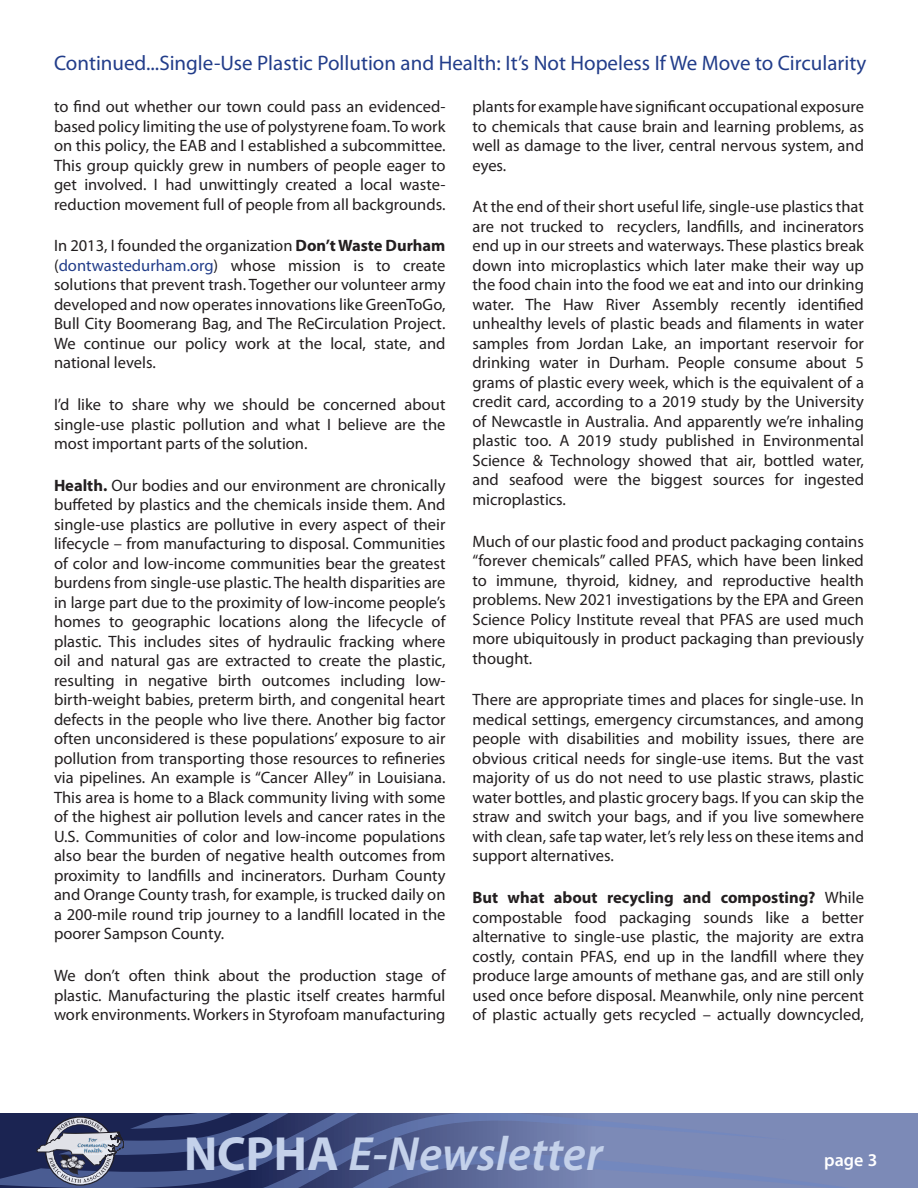
<style>
.page{position:relative;width:918px;height:1188px;background:#fff}
.page>*{position:absolute;margin:0;border:0;box-sizing:border-box;transform-origin:0 0}
.t1{font:italic 600 48.15px "Myriad Pro";color:#c4d1ea}
.subdeck{font:21px "Myriad Pro";color:#223d8a}
.t2{font:600 18px "Myriad Pro";color:#fff}
.bullet_5{font:16.5px/19.5px "Myriad Pro";color:#231f20;text-align:justify}
.s1{font-weight:700}
.s2{color:#223d8a}
.s3{font-weight:700;font-style:normal}
</style>
<div class="page">
<svg style="left:0;top:1113px;width:914px;height:75px;background:#5c6997"></svg>
<p class="subdeck" style="left:54px;top:50px;width:814px">Continued...Single-Use Plastic Pollution and Health: It’s Not Hopeless If We Move to Circularity</p>
<p class="bullet_5" style="left:54px;top:97px;width:393px">to find out whether our town could pass an evidenced&shy;based policy limiting the use of polystyrene foam. To work on this policy, the EAB and I established a subcommittee.<br>This group quickly grew in numbers of people eager to get involved. I had unwittingly created a local waste&shy;reduction movement full of people from all backgrounds.</p>
<p class="bullet_5" style="left:54px;top:236px;width:393px">In 2013, I founded the organization <span class="s1">Don’t Waste Durham </span>(<span class="s2">dontwastedurham.org</span>) whose mission is to create solutions that prevent trash. Together our volunteer army developed and now operates innovations like GreenToGo, Bull City Boomerang Bag, and The ReCirculation Project.<br>We continue our policy work at the local, state, and national levels.</p>
<p class="bullet_5" style="left:54px;top:395px;width:393px">I’d like to share why we should be concerned about single-use plastic pollution and what I believe are the most important parts of the solution.</p>
<p class="bullet_5" style="left:54px;top:475px;width:393px"><span class="s1">Health.</span> Our bodies and our environment are chronically buffeted by plastics and the chemicals inside them. And single-use plastics are pollutive in every aspect of their lifecycle – from manufacturing to disposal. Communities of color and low-income communities bear the greatest burdens from single-use plastic. The health disparities are in large part due to the proximity of low-income people’s homes to geographic locations along the lifecycle of plastic. This includes sites of hydraulic fracking where oil and natural gas are extracted to create the plastic, resulting in negative birth outcomes including low&shy;birth-weight babies, preterm birth, and congenital heart defects in the people who live there. Another big factor often unconsidered is these populations’ exposure to air pollution from transporting those resources to refineries via pipelines. An example is “Cancer Alley” in Louisiana.<br>This area is home to a Black community living with some of the highest air pollution levels and cancer rates in the U.S. Communities of color and low-income populations also bear the burden of negative health outcomes from proximity to landfills and incinerators. Durham County and Orange County trash, for example, is trucked daily on a 200-mile round trip journey to a landfill located in the poorer Sampson County.</p>
<p class="bullet_5" style="left:54px;top:966px;width:393px">We don’t often think about the production stage of plastic. Manufacturing the plastic itself creates harmful work environments. Workers in Styrofoam manufacturing</p>
<p class="bullet_5" style="left:472px;top:97px;width:393px">plants for example have significant occupational exposure to chemicals that cause brain and learning problems, as well as damage to the liver, central nervous system, and eyes.</p>
<p class="bullet_5" style="left:472px;top:197px;width:393px">At the end of their short useful life, single-use plastics that are not trucked to recyclers, landfills, and incinerators end up in our streets and waterways. These plastics break down into microplastics which later make their way up the food chain into the food we eat and into our drinking water. The Haw River Assembly recently identified unhealthy levels of plastic beads and filaments in water samples from Jordan Lake, an important reservoir for drinking water in Durham. People consume about 5 grams of plastic every week, which is the equivalent of a credit card, according to a 2019 study by the University of Newcastle in Australia. And apparently we’re inhaling plastic too. A 2019 study published in Environmental Science &amp; Technology showed that air, bottled water, and seafood were the biggest sources for ingested microplastics.</p>
<p class="bullet_5" style="left:472px;top:531px;width:393px">Much of our plastic food and product packaging contains “forever chemicals” called PFAS, which have been linked to immune, thyroid, kidney, and reproductive health problems. New 2021 investigations by the EPA and Green Science Policy Institute reveal that PFAS are used much more ubiquitously in product packaging than previously thought.</p>
<p class="bullet_5" style="left:472px;top:690px;width:393px">There are appropriate times and places for single-use. In medical settings, emergency circumstances, and among people with disabilities and mobility issues, there are obvious critical needs for single-use items. But the vast majority of us do not need to use plastic straws, plastic water bottles, and plastic grocery bags. If you can skip the straw and switch your bags, and if you live somewhere with clean, safe tap water, let’s rely less on these items and support alternatives.</p>
<p class="bullet_5" style="left:472px;top:888px;width:393px"><span class="s1">But what about recycling and composting?</span> While compostable food packaging sounds like a better alternative to single-use plastic, the majority are extra costly, contain PFAS, end up in the landfill where they produce large amounts of methane gas, and are still only used once before disposal. Meanwhile, only nine percent of plastic actually gets recycled – actually downcycled,</p>
<h1 class="t1" style="left:184px;top:1124px;width:420px"><span class="s3">NCPHA</span> E-Newsletter</h1>
<p class="t2" style="left:824px;top:1148px;width:55px">page 3</p>
</div>
